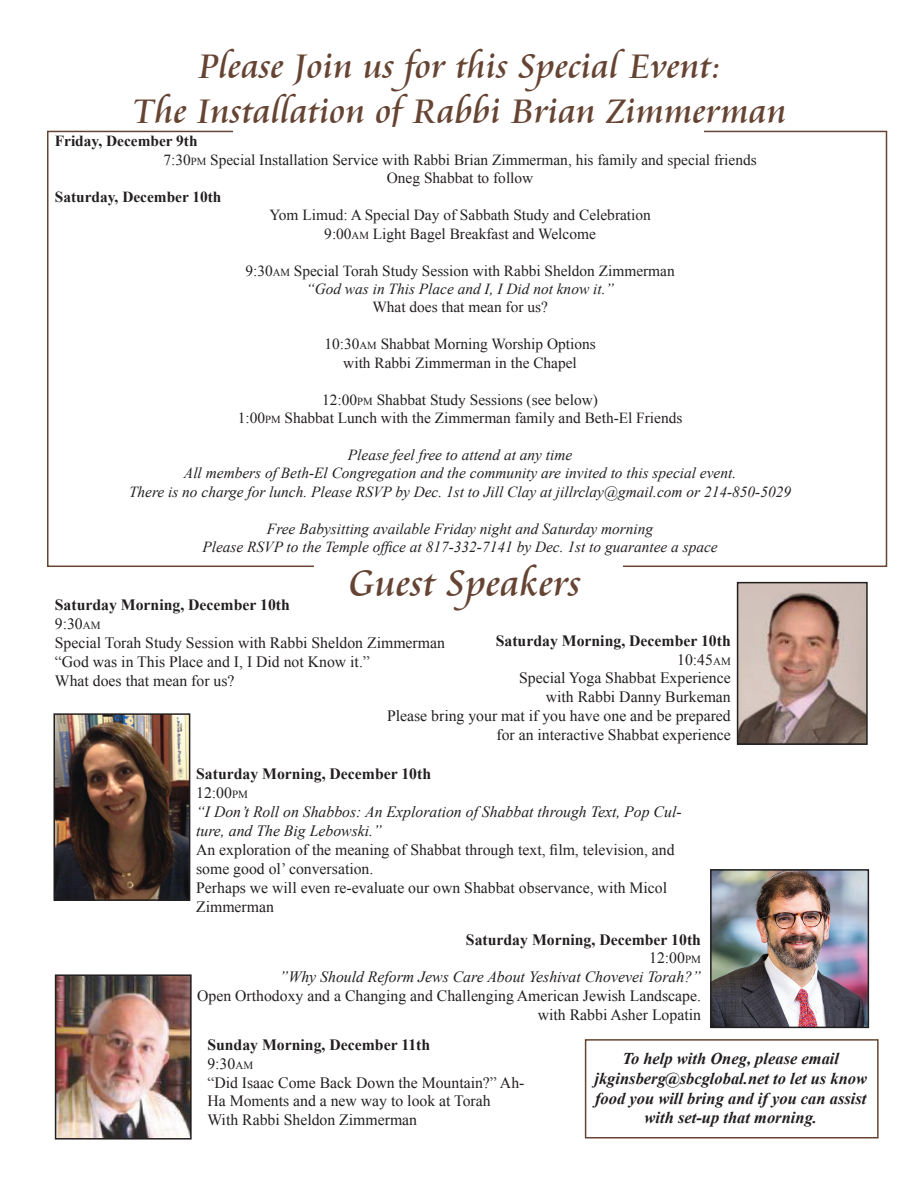
<style>
.page{position:relative;width:918px;height:1188px;background:#fff}
.page>*{position:absolute;margin:0;border:0;box-sizing:border-box;transform-origin:0 0}
.t1{font:40.5px "Cataneo BT";color:#643}
.t2{font:37.5px/45px "Cataneo BT";color:#643;text-align:center}
.t3{font:italic 700 16.5px/19.8px "Times New Roman";color:#231f20;text-align:center}
.t4{font:15.75px/18.9px "Times New Roman";color:#231f20}
.t5{font:italic 15.75px/18.9px "Times New Roman";color:#231f20;text-align:right}
.t6{font:15.3px/18.5px "Times New Roman";color:#231f20;text-align:center}
.t7{font:italic 15.3px/18.5px "Times New Roman";color:#231f20;text-align:center}
.t8{font:700 15.3px "Times New Roman";color:#231f20}
.s1{font-size:10.8px}
.s2{font-style:italic}
.s3{font-weight:700}
.s4{font-size:10.95px}
.s5{font-weight:700;font-style:normal}
.s6{font-style:normal}
.s7{font-style:normal;font-size:10.95px}
</style>
<div class="page">
<img style="left:58px;top:977px;width:131px;height:160px">
<div style="left:55px;top:974px;width:137px;height:166px;border:2px solid #231f20"></div>
<img style="left:740px;top:585px;width:125px;height:157px">
<div style="left:737px;top:582px;width:131px;height:163px;border:2px solid #231f20"></div>
<img style="left:713px;top:872px;width:153px;height:153px">
<div style="left:710px;top:869px;width:159px;height:159px;border:2px solid #231f20"></div>
<img style="left:56px;top:716px;width:131px;height:182px">
<div style="left:53px;top:713px;width:137px;height:188px;border:2px solid #231f20"></div>
<div style="left:585px;top:1039px;width:294px;height:99px;border:2px solid #643"></div>
<h2 class="t2" style="left:133px;top:45px;width:655px">Please Join us for this Special Event:<br>The Installation ofRabbi Brian Zimmerman</h2>
<p class="t8" style="left:55px;top:131px;width:144px">Friday, December 9th</p>
<p class="t6" style="left:163px;top:150px;width:595px">7:30<span class="s1">PM</span> Special Installation Service with Rabbi Brian Zimmerman, his family and special friends</p>
<p class="t6" style="left:387px;top:169px;width:148px">Oneg Shabbat to follow</p>
<p class="t8" style="left:55px;top:186px;width:168px">Saturday, December 10th</p>
<p class="t6" style="left:269px;top:206px;width:383px">Yom Limud: A Special Day of Sabbath Study and Celebration<br>9:00<span class="s1">AM</span> Light Bagel Breakfast and Welcome</p>
<p class="t6" style="left:245px;top:261px;width:431px">9:30<span class="s1">AM</span> Special Torah Study Session with Rabbi Sheldon Zimmerman <span class="s2">“God was in This Place and I, I Did not know it.”</span></p>
<p class="t6" style="left:372px;top:298px;width:177px">What does that mean for us?</p>
<p class="t6" style="left:324px;top:335px;width:273px">10:30<span class="s1">AM</span> Shabbat Morning Worship Options with Rabbi Zimmerman in the Chapel</p>
<p class="t6" style="left:238px;top:390px;width:446px">12:00<span class="s1">PM</span> Shabbat Study Sessions (see below)<br>1:00<span class="s1">PM</span> Shabbat Lunch with the Zimmerman family and Beth-El Friends</p>
<p class="t7" style="left:129px;top:445px;width:664px">Please feel free to attend at any time<br>All members of Beth-El Congregation and the community are invited to this special event.<br>There is no charge for lunch. Please RSVP by Dec. 1st to Jill Clay at jillrclay@gmail.com or 214-850-5029</p>
<p class="t7" style="left:202px;top:519px;width:517px">Free Babysitting available Friday night and Saturday morning<br>Please RSVP to the Temple office at 817-332-7141 by Dec. 1st to guarantee a space</p>
<h1 class="t1" style="left:349px;top:558px;width:233px">Guest Speakers</h1>
<p class="t4" style="left:55px;top:596px;width:392px"><span class="s3">Saturday Morning, December 10th<br></span>9:30<span class="s4">AM<br></span>Special Torah Study Session with Rabbi Sheldon Zimmerman “God was in This Place and I, I Did not Know it.”<br>What does that mean for us?</p>
<p class="t4" style="left:387px;top:631px;width:345px;text-align:right"><span class="s3">Saturday Morning, December 10th<br></span>10:45<span class="s4">AM<br></span>Special Yoga Shabbat Experience<br>with Rabbi Danny Burkeman<br>Please bring your mat if you have one and be prepared for an interactive Shabbat experience</p>
<p class="t5" style="left:196px;top:764px;width:487px;text-align:left"><span class="s5">Saturday Morning, December 10th<br></span><span class="s6">12:00</span><span class="s7">PM<br></span>“I Don’t Roll on Shabbos: An Exploration of Shabbat through Text, Pop Cul&shy;ture, and The Big Lebowski.”</p>
<p class="t4" style="left:196px;top:840px;width:480px">An exploration of the meaning of Shabbat through text, film, television, and some good ol’ conversation.<br>Perhaps we will even re-evaluate our own Shabbat observance, with Micol Zimmerman</p>
<p class="t5" style="left:280px;top:929px;width:423px"><span class="s5">Saturday Morning, December 10th<br></span><span class="s6">12:00</span><span class="s7">PM<br></span>”Why Should Reform Jews Care About Yeshivat Chovevei Torah?”</p>
<p class="t4" style="left:197px;top:986px;width:505px;text-align:right">Open Orthodoxy and a Changing and Challenging American Jewish Landscape. with Rabbi Asher Lopatin</p>
<p class="t4" style="left:207px;top:1035px;width:319px"><span class="s3">Sunday Morning, December 11th<br></span>9:30<span class="s4">AM<br></span>“Did Isaac Come Back Down the Mountain?” Ah-<br>Ha Moments and a new way to look at Torah<br>With Rabbi Sheldon Zimmerman</p>
<p class="t3" style="left:594px;top:1048px;width:274px">To help with Oneg, please email jkginsberg@sbcglobal.net to let us know food you will bring and if you can assist with set-up that morning.</p>
</div>
